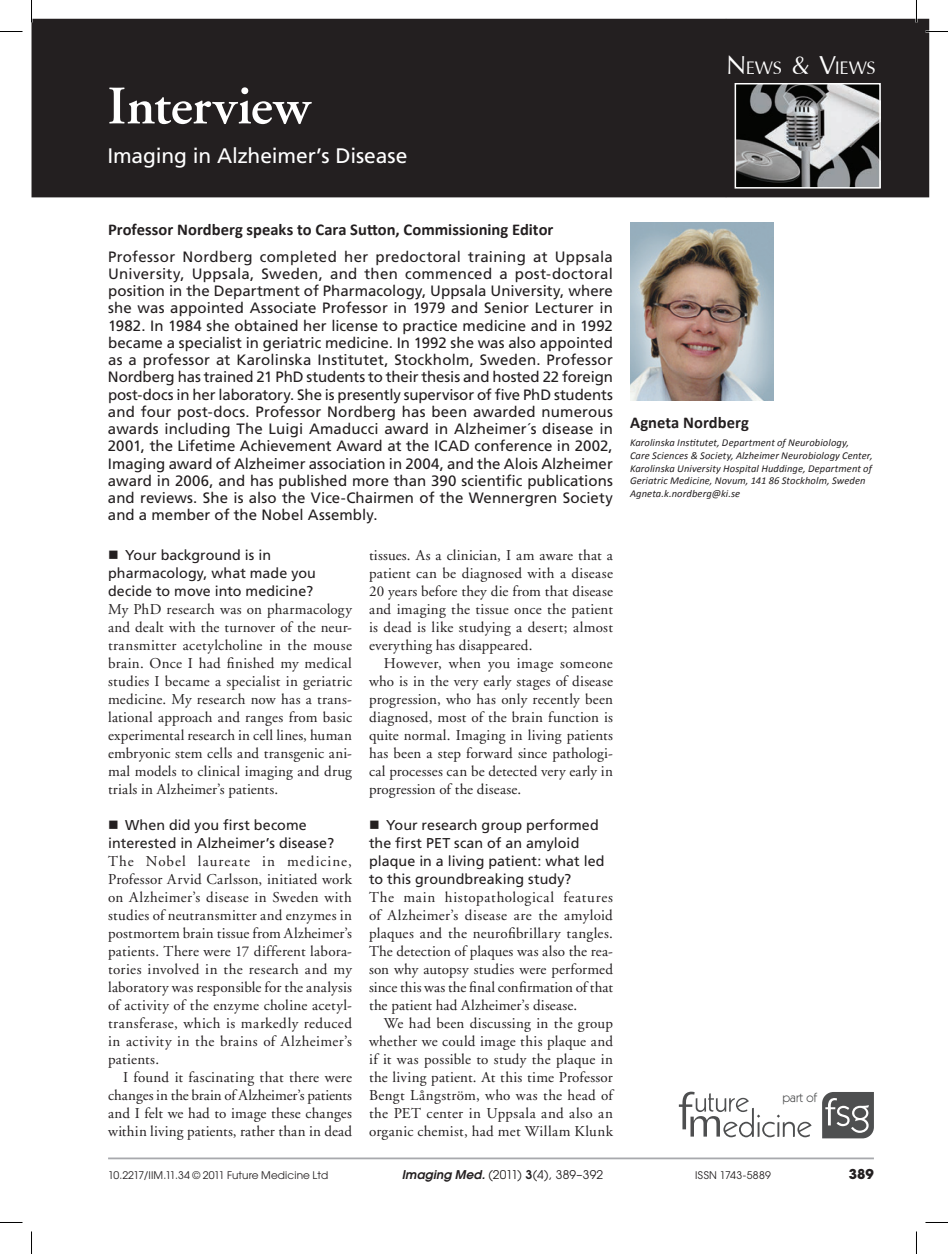
<style>
.page{position:relative;width:948px;height:1254px;background:#fff}
.page>*{position:absolute;margin:0;border:0;box-sizing:border-box;transform-origin:0 0}
.t1{font:600 54px "Adobe Garamond";letter-spacing:-.005em;color:#fff}
.t2{font:28.5px "Iris UPC";letter-spacing:-.01em;color:#fff}
.t3{font:21px "Frutiger";letter-spacing:-.005em;color:#fff}
.t4{font:700 16.5px "Calibri";letter-spacing:.005em;color:#231f20}
.t5{font:15px/18px "Adobe Garamond";letter-spacing:.015em;color:#231f20;text-align:justify}
.t6{font:15px/17.2px "Frutiger";letter-spacing:.005em;color:#231f20;text-align:justify}
.t7{font:14.25px/18px "Frutiger";letter-spacing:.005em;color:#231f20}
.t8{font:700 13.5px "Avant Garde";color:#231f20}
.t9{font:12.9px "Itc Kabel";color:#4e4f50}
.t10{font:12px "Avant Garde";letter-spacing:.01em;color:#231f20}
.t11{font:italic 10.5px/12.6px "Calibri";letter-spacing:.01em;color:#231f20}
.t12{font:10.5px "Avant Garde";letter-spacing:.01em;color:#231f20}
.t13{font:10.5px "Avant Garde";letter-spacing:.03em;color:#231f20}
.s1{font-size:40.8px}
.s2{font-weight:600;font-style:italic}
.s3{font-weight:600}
</style>
<div class="page">
<div style="left:31px;top:19px;width:898px;height:178px;background:#231f20"></div>
<svg style="left:822px;top:1092px;width:51px;height:46px;background:#6c6d6e"></svg>
<svg style="left:678px;top:1091px;width:133px;height:46px"></svg>
<img style="left:737px;top:86px;width:140px;height:100px">
<div style="left:734px;top:83px;width:146px;height:106px;border:2px solid #fff"></div>
<hr style="left:108px;top:1157px;width:765px;height:2px;background:#a8a9ad">
<img style="left:630px;top:223px;width:143px;height:177px">
<hr style="left:915px;top:0;width:2px;height:23px;background:#fff">
<svg style="left:0;top:31px;width:22px;height:1px"></svg>
<svg style="left:925px;top:31px;width:22px;height:1px"></svg>
<svg style="left:0;top:1222px;width:22px;height:1px"></svg>
<svg style="left:925px;top:1222px;width:22px;height:1px"></svg>
<svg style="left:31px;top:0;width:1px;height:23px"></svg>
<svg style="left:31px;top:1231px;width:1px;height:23px"></svg>
<svg style="left:916px;top:0;width:1px;height:23px"></svg>
<svg style="left:916px;top:1231px;width:1px;height:23px"></svg>
<h1 class="t1" style="left:107px;top:77px;width:204px">Interview</h1>
<h3 class="t3" style="left:107px;top:143px;width:301px">Imaging in Alzheimer’s Disease</h3>
<h2 class="t2" style="left:726px;top:47px;width:151px"><span class="s1">N</span>ews <span class="s1">&amp; V</span>iews</h2>
<p class="t4" style="left:108px;top:220px;width:447px">Professor Nordberg speaks to Cara Sutton, Commissioning Editor</p>
<p class="t6" style="left:108px;top:247px;width:506px">Professor Nordberg completed her predoctoral training at Uppsala University, Uppsala, Sweden, and then commenced a post-doctoral position in the Department of Pharmacology, Uppsala University, where she was appointed Associate Professor in 1979 and Senior Lecturer in 1982. In 1984 she obtained her license to practice medicine and in 1992 became a specialist in geriatric medicine. In 1992 she was also appointed as a professor at Karolinska Institutet, Stockholm, Sweden. Professor Nordberg has trained 21 PhD students to their thesis and hosted 22 foreign post-docs in her laboratory. She is presently supervisor of five PhD students and four post-docs. Professor Nordberg has been awarded numerous awards including The Luigi Amaducci award in Alzheimer´s disease in 2001, the Lifetime Achievement Award at the ICAD conference in 2002, Imaging award of Alzheimer association in 2004, and the Alois Alzheimer award in 2006, and has published more than 390 scientific publications and reviews. She is also the Vice-Chairmen of the Wennergren Society and a member of the Nobel Assembly.</p>
<p class="t7" style="left:108px;top:546px;width:209px;text-indent:17px">Your background is in pharmacology, what made you decide to move into medicine?</p>
<p class="t5" style="left:108px;top:601px;width:245px">My PhD research was on pharmacology and dealt with the turnover of the neur&shy;transmitter acetylcholine in the mouse brain. Once I had finished my medical studies I became a specialist in geriatric medicine. My research now has a trans&shy;lational approach and ranges from basic experimental research in cell lines, human embryonic stem cells and transgenic ani&shy;mal models to clinical imaging and drug trials in Alzheimer’s patients.</p>
<p class="t7" style="left:108px;top:816px;width:228px;text-indent:17px">When did you first become interested in Alzheimer’s disease?</p>
<p class="t5" style="left:108px;top:853px;width:245px">The Nobel laureate in medicine, Professor Arvid Carlsson, initiated work on Alzheimer’s disease in Sweden with studies of neutransmitter and enzymes in postmortem brain tissue from Alzheimer’s patients. There were 17 different labora&shy;tories involved in the research and my laboratory was responsible for the analysis of activity of the enzyme choline acetyl&shy;transferase, which is markedly reduced in activity in the brains of Alzheimer’s patients.</p>
<p class="t5" style="left:108px;top:1069px;width:245px;text-indent:15px">I found it fascinating that there were changes in the brain of Alzheimer’s patients and I felt we had to image these changes within living patients, rather than in dead</p>
<p class="t5" style="left:369px;top:547px;width:245px">tissues. As a clinician, I am aware that a patient can be diagnosed with a disease 20 years before they die from that disease and imaging the tissue once the patient is dead is like studying a desert; almost everything has disappeared.</p>
<p class="t5" style="left:369px;top:655px;width:245px;text-indent:15px">However, when you image someone who is in the very early stages of disease progression, who has only recently been diagnosed, most of the brain function is quite normal. Imaging in living patients has been a step forward since pathologi&shy;cal processes can be detected very early in progression of the disease.</p>
<p class="t7" style="left:369px;top:816px;width:237px;text-indent:17px">Your research group performed the first PET scan of an amyloid plaque in a living patient: what led to this groundbreaking study?</p>
<p class="t5" style="left:369px;top:889px;width:245px">The main histopathological features of Alzheimer’s disease are the amyloid plaques and the neurofibrillary tangles.<br>The detection of plaques was also the rea&shy;son why autopsy studies were performed since this was the final confirmation of that the patient had Alzheimer’s disease.</p>
<p class="t5" style="left:369px;top:1015px;width:245px;text-indent:15px">We had been discussing in the group whether we could image this plaque and if it was possible to study the plaque in the living patient. At this time Professor Bengt Långström, who was the head of the PET center in Uppsala and also an organic chemist, had met Willam Klunk</p>
<p class="t4" style="left:630px;top:412px;width:120px">Agneta Nordberg</p>
<p class="t11" style="left:630px;top:436px;width:244px">Karolinska Institutet, Department of Neurobiology,<br>Care Sciences &amp; Society, Alzheimer Neurobiology Center, Karolinska University Hospital Huddinge, Department of Geriatric Medicine, Novum, 141 86 Stockholm, Sweden Agneta.k.nordberg@ki.se</p>
<p class="t9" style="left:782px;top:1090px;width:36px">part of</p>
<p class="t12" style="left:108px;top:1169px;width:222px">10.2217/IIM.11.34 © 2011 Future Medicine Ltd</p>
<p class="t10" style="left:401px;top:1167px;width:203px"><span class="s2">Imaging Med.</span> (2011) <span class="s3">3</span>(4), 389–392</p>
<p class="t13" style="left:695px;top:1169px;width:77px">ISSN 1743-5889</p>
<p class="t8" style="left:848px;top:1164px;width:27px">389</p>
</div>
